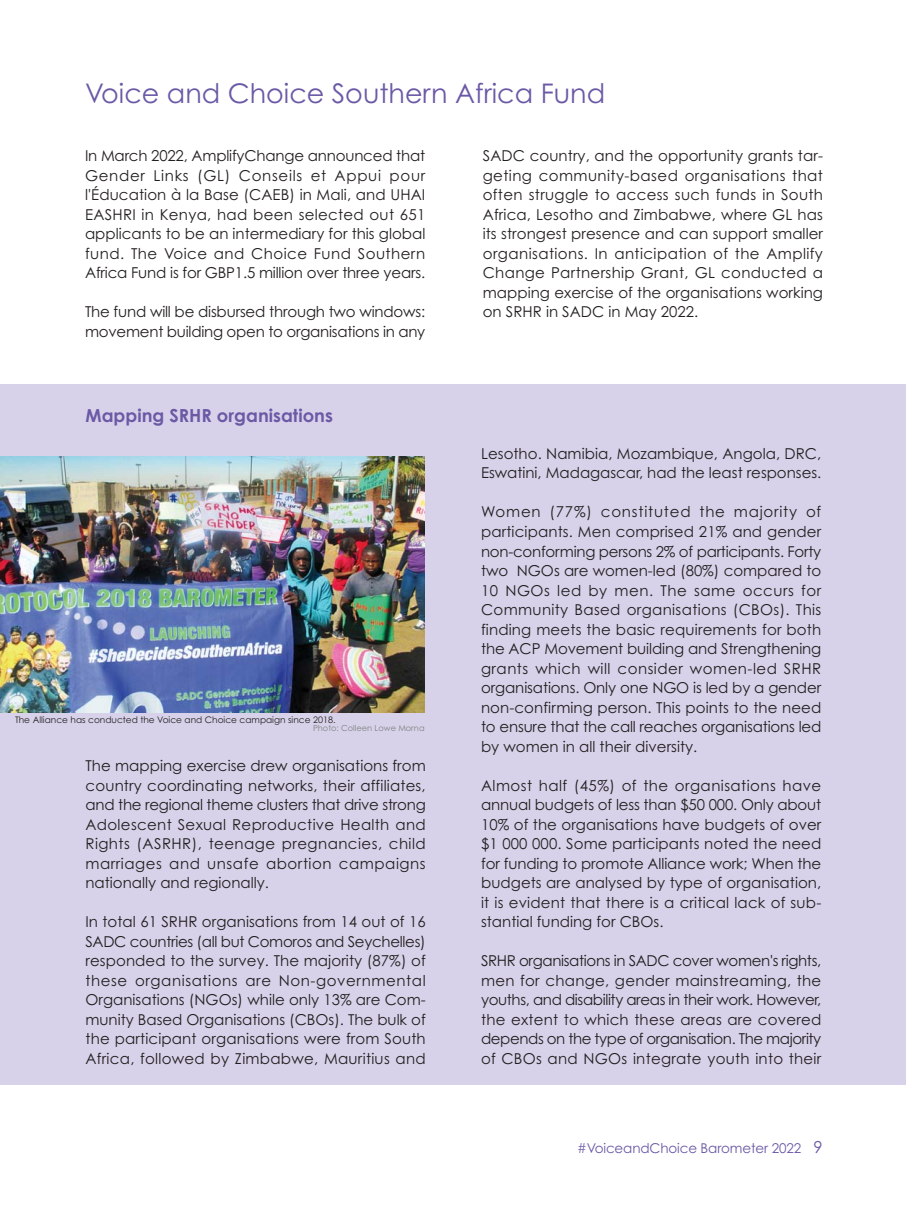
<style>
.page{position:relative;width:906px;height:1217px;background:#fff}
.page>*{position:absolute;margin:0;border:0;box-sizing:border-box;transform-origin:0 0}
.t1{font:27px "Century Gothic";color:#6b59a6}
.t2{font:700 18px "Century Gothic";color:#6b59a6}
.t3{font:15px/19.5px "Century Gothic";color:#231f20;text-align:justify}
.t4{font:13.5px "Century Gothic";letter-spacing:-.01em;color:#6b59a6}
.t5{font:9px "Century Gothic";color:#231f20}
.t6{font:8.25px "Century Gothic";color:#808285}
.s1{font-size:16.5px}
</style>
<div class="page">
<div style="left:0;top:384px;width:906px;height:700px;background:#d7d2e9"></div>
<img style="left:1px;top:456px;width:424px;height:256px">
<h1 class="t1" style="left:85px;top:83px;width:521px">Voice and Choice Southern Africa Fund</h1>
<p class="t3" style="left:85px;top:147px;width:342px">In March 2022, AmplifyChange announced that Gender Links (GL) Conseils et Appui pour l'Éducation à la Base (CAEB) in Mali, and UHAI EASHRI in Kenya, had been selected out 651 applicants to be an intermediary for this global fund. The Voice and Choice Fund Southern Africa Fund is for GBP1.5 million over three years.</p>
<p class="t3" style="left:85px;top:303px;width:342px">The fund will be disbursed through two windows: movement building open to organisations in any</p>
<p class="t2" style="left:85px;top:408px;width:249px">Mapping SRHR organisations</p>
<p class="t5" style="left:15px;top:716px;width:322px">The Alliance has conducted the Voice and Choice campaign since 2018.</p>
<p class="t6" style="left:313px;top:724px;width:113px">Photo: Colleen Lowe Morna</p>
<p class="t3" style="left:85px;top:757px;width:342px">The mapping exercise drew organisations from country coordinating networks, their affiliates, and the regional theme clusters that drive strong Adolescent Sexual Reproductive Health and Rights (ASRHR), teenage pregnancies, child marriages and unsafe abortion campaigns nationally and regionally.</p>
<p class="t3" style="left:85px;top:913px;width:342px">In total 61 SRHR organisations from 14 out of 16<br>SADC countries (all but Comoros and Seychelles) responded to the survey. The majority (87%) of these organisations are Non-governmental Organisations (NGOs) while only 13% are Com&shy;munity Based Organisations (CBOs). The bulk of the participant organisations were from South Africa, followed by Zimbabwe, Mauritius and</p>
<p class="t3" style="left:483px;top:147px;width:342px">SADC country, and the opportunity grants tar&shy;geting community-based organisations that often struggle to access such funds in South Africa, Lesotho and Zimbabwe, where GL has its strongest presence and can support smaller organisations. In anticipation of the Amplify Change Partnership Grant, GL conducted a mapping exercise of the organisations working on SRHR in SADC in May 2022.</p>
<p class="t3" style="left:481px;top:445px;width:342px">Lesotho. Namibia, Mozambique, Angola, DRC,<br>Eswatini, Madagascar, had the least responses.</p>
<p class="t3" style="left:481px;top:503px;width:342px">Women (77%) constituted the majority of participants. Men comprised 21% and gender non-conforming persons 2% of participants. Forty two NGOs are women-led (80%) compared to 10 NGOs led by men. The same occurs for Community Based organisations (CBOs). This finding meets the basic requirements for both the ACP Movement building and Strengthening grants which will consider women-led SRHR organisations. Only one NGO is led by a gender non-confirming person. This points to the need to ensure that the call reaches organisations led by women in all their diversity.</p>
<p class="t3" style="left:481px;top:776px;width:342px">Almost half (45%) of the organisations have annual budgets of less than $50 000. Only about 10% of the organisations have budgets of over $1 000 000. Some participants noted the need for funding to promote Alliance work; When the budgets are analysed by type of organisation, it is evident that there is a critical lack of sub&shy;stantial funding for CBOs.</p>
<p class="t3" style="left:481px;top:952px;width:342px">SRHR organisations in SADC cover women's rights, men for change, gender mainstreaming, the youths, and disability areas in their work. However, the extent to which these areas are covered depends on the type of organisation. The majority of CBOs and NGOs integrate youth into their</p>
<p class="t4" style="left:577px;top:1142px;width:247px">#VoiceandChoice Barometer 2022 <span class="s1">9</span></p>
</div>
